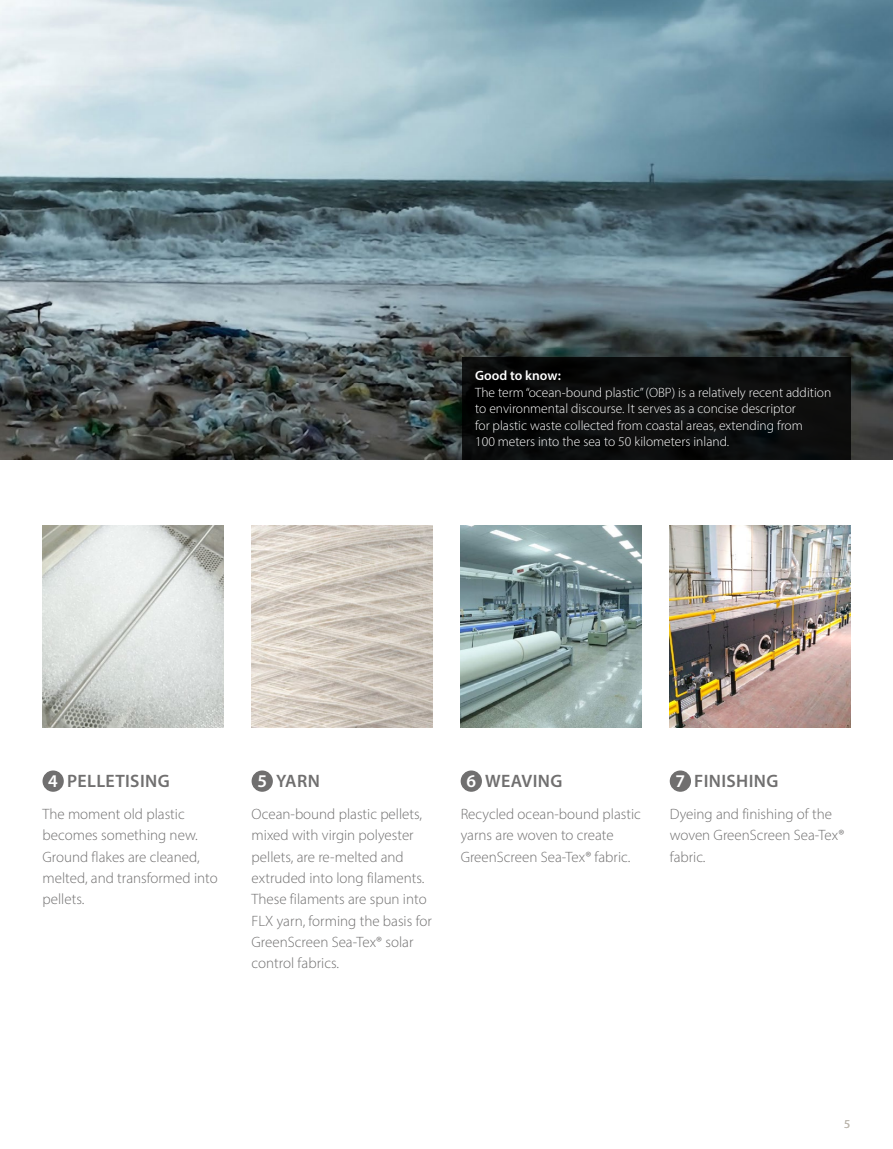
<style>
.page{position:relative;width:893px;height:1149px;background:#fff}
.page>*{position:absolute;margin:0;border:0;box-sizing:border-box;transform-origin:0 0}
.tekst{font:600 18px "Myriad Pro";letter-spacing:.02em;color:#706f6f}
.Designed_by_achterzijde{font:600 18px "Myriad Pro";color:#fff}
.tekst-2{font:300 15px/21.3px "Myriad Pro";color:#706f6f}
.tekst-3{font:300 13.5px/16.5px "Myriad Pro";color:#fff}
.tekst-4{font:600 13.5px "Myriad Pro";color:#fff}
.paginacijfer_oneven{font:12px "Myriad Pro";color:#bdb8af}
</style>
<div class="page">
<img style="left:0;top:0;width:893px;height:459px">
<div style="left:43px;top:771px;width:20px;height:19px;background:#706f6f;border-radius:50%"></div>
<div style="left:43px;top:770px;width:21px;height:21px;border:2px solid #706f6f;border-radius:50%"></div>
<div style="left:461px;top:771px;width:20px;height:19px;background:#706f6f;border-radius:50%"></div>
<div style="left:461px;top:770px;width:21px;height:21px;border:2px solid #706f6f;border-radius:50%"></div>
<div style="left:252px;top:771px;width:20px;height:19px;background:#706f6f;border-radius:50%"></div>
<div style="left:252px;top:770px;width:21px;height:21px;border:2px solid #706f6f;border-radius:50%"></div>
<div style="left:670px;top:771px;width:20px;height:19px;background:#706f6f;border-radius:50%"></div>
<div style="left:670px;top:770px;width:21px;height:21px;border:2px solid #706f6f;border-radius:50%"></div>
<div style="left:462px;top:357px;width:388px;height:102px;background:linear-gradient(to right,#070808,#0e0f0f)"></div>
<img style="left:43px;top:525px;width:180px;height:202px">
<img style="left:461px;top:525px;width:180px;height:202px">
<img style="left:252px;top:525px;width:180px;height:202px">
<img style="left:670px;top:525px;width:180px;height:202px">
<p class="tekst-4" style="left:475px;top:367px;width:87px">Good to know:</p>
<p class="tekst-3" style="left:475px;top:384px;width:358px">The term “ocean-bound plastic” (OBP) is a relatively recent addition to environmental discourse. It serves as a concise descriptor<br>for plastic waste collected from coastal areas, extending from<br>100 meters into the sea to 50 kilometers inland.</p>
<p class="Designed_by_achterzijde" style="left:48px;top:769px;width:11px">4</p>
<p class="tekst" style="left:67px;top:769px;width:104px">PELLETISING</p>
<p class="tekst-2" style="left:43px;top:803px;width:177px">The moment old plastic becomes something new.<br>Ground flakes are cleaned, melted, and transformed into pellets.</p>
<p class="Designed_by_achterzijde" style="left:257px;top:769px;width:11px">5</p>
<p class="tekst" style="left:276px;top:769px;width:45px">YARN</p>
<p class="tekst-2" style="left:252px;top:803px;width:182px">Ocean-bound plastic pellets, mixed with virgin polyester pellets, are re-melted and extruded into long filaments.<br>These filaments are spun into<br>FLX yarn, forming the basis for<br>GreenScreen Sea-Tex® solar control fabrics.</p>
<p class="Designed_by_achterzijde" style="left:466px;top:769px;width:11px">6</p>
<p class="tekst" style="left:485px;top:769px;width:79px">WEAVING</p>
<p class="tekst-2" style="left:461px;top:803px;width:182px">Recycled ocean-bound plastic yarns are woven to create<br>GreenScreen Sea-Tex® fabric.</p>
<p class="Designed_by_achterzijde" style="left:675px;top:769px;width:11px">7</p>
<p class="tekst" style="left:694px;top:769px;width:86px">FINISHING</p>
<p class="tekst-2" style="left:670px;top:803px;width:176px">Dyeing and finishing of the woven GreenScreen Sea-Tex® fabric.</p>
<p class="paginacijfer_oneven" style="left:844px;top:1115px;width:8px">5</p>
</div>
